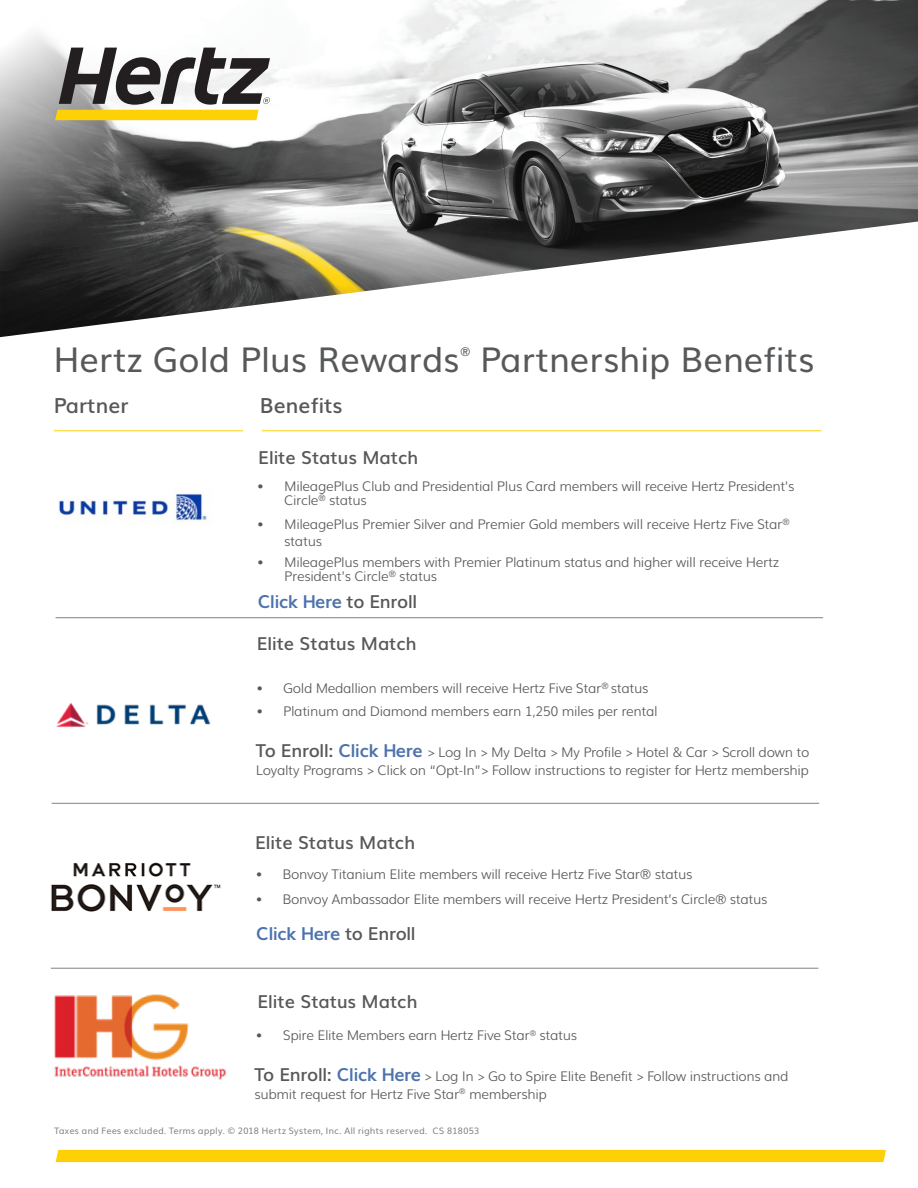
<style>
.page{position:relative;width:918px;height:1188px;background:#fff}
.page>*{position:absolute;margin:0;border:0;box-sizing:border-box;transform-origin:0 0}
.t1{font:34.5px "Ride";color:#57585a}
.t2{font:600 21px "Ride";color:#57585a}
.t3{font:600 18px "Ride";color:#57585a}
.t4{font:700 18px "Ride";letter-spacing:-.01em;color:#4d72ac}
.t5{font:300 13.5px/18px "Ride";letter-spacing:-.02em;color:#57585a}
.t6{font:12.3px "Ride";color:#57585a}
.t7{font:9px "Ride";letter-spacing:.02em;color:#808285}
.s1{font-weight:600;color:#57585a}
.s2{font-weight:600;font-size:18px}
.s3{font-weight:700;font-size:18px;color:#4d72ac}
</style>
<div class="page">
<img style="left:0;top:271px;width:525px;height:66px">
<svg style="left:0;top:0;width:918px;height:271px"></svg>
<div style="left:56px;top:1150px;width:830px;height:12px;background:#fed006"></div>
<svg style="left:55px;top:48px;width:215px;height:72px"></svg>
<hr style="left:54px;top:430px;width:189px;height:1px;background:#fed006">
<hr style="left:262px;top:430px;width:560px;height:1px;background:#fed006">
<hr style="left:56px;top:617px;width:767px;height:1px;background:#808285">
<img style="left:54px;top:994px;width:172px;height:85px">
<img style="left:56px;top:703px;width:155px;height:25px">
<hr style="left:52px;top:803px;width:767px;height:1px;background:#808285">
<img style="left:58px;top:493px;width:149px;height:28px">
<hr style="left:51px;top:968px;width:767px;height:1px;background:#808285">
<img style="left:51px;top:862px;width:170px;height:50px">
<p class="t1" style="left:54px;top:332px;width:408px">Hertz Gold Plus Rewards</p>
<p class="t6" style="left:460px;top:342px;width:12px">®</p>
<p class="t1" style="left:481px;top:332px;width:336px">Partnership Benefits</p>
<p class="t2" style="left:260px;top:389px;width:84px">Benefits</p>
<p class="t2" style="left:54px;top:389px;width:76px">Partner</p>
<p class="t3" style="left:259px;top:443px;width:161px">Elite Status Match</p>
<p class="t5" style="left:285px;top:479px;width:512px;line-height:13.8px;text-indent:-27px">• MileagePlus Club and Presidential Plus Card members will receive Hertz President's<br>Circle<sup>®</sup> status</p>
<p class="t5" style="left:285px;top:515px;width:507px;line-height:16.5px;text-indent:-27px">• MileagePlus Premier Silver and Premier Gold members will receive Hertz Five Star<sup>® </sup>status</p>
<p class="t5" style="left:285px;top:554px;width:496px;line-height:13.8px;text-indent:-27px">• MileagePlus members with Premier Platinum status and higher will receive Hertz<br>President's Circle<sup>®</sup> status</p>
<p class="t4" style="left:258px;top:587px;width:161px">Click Here <span class="s1">to Enroll</span></p>
<p class="t3" style="left:257px;top:628px;width:161px">Elite Status Match</p>
<p class="t5" style="left:257px;top:678px;width:393px">• Gold Medallion members will receive Hertz Five Star<sup>®</sup> status</p>
<p class="t5" style="left:257px;top:701px;width:403px">• Platinum and Diamond members earn 1,250 miles per rental</p>
<p class="t5" style="left:256px;top:742px;width:555px"><span class="s2">To Enroll:</span> <span class="s3">Click Here</span> &gt; Log In &gt; My Delta &gt; My Profile &gt; Hotel &amp; Car &gt; Scroll down to<br>Loyalty Programs &gt; Click on “Opt-In”&gt; Follow instructions to register for Hertz membership</p>
<h3 class="t3" style="left:255px;top:828px;width:161px">Elite Status Match</h3>
<p class="t5" style="left:256px;top:864px;width:438px">• Bonvoy Titanium Elite members will receive Hertz Five Star® status</p>
<p class="t5" style="left:256px;top:889px;width:513px">• Bonvoy Ambassador Elite members will receive Hertz President’s Circle® status</p>
<h3 class="t4" style="left:257px;top:919px;width:161px">Click Here <span class="s1">to Enroll</span></h3>
<p class="t3" style="left:258px;top:986px;width:161px">Elite Status Match</p>
<p class="t5" style="left:256px;top:1025px;width:323px">• Spire Elite Members earn Hertz Five Star<sup>®</sup> status</p>
<p class="t5" style="left:255px;top:1066px;width:536px"><span class="s2">To Enroll:</span> <span class="s3">Click Here</span> &gt; Log In &gt; Go to Spire Elite Benefit &gt; Follow instructions and submit request for Hertz Five Star<sup>®</sup> membership</p>
<p class="t7" style="left:54px;top:1124px;width:427px">Taxes and Fees excluded. Terms apply. © 2018 Hertz System, Inc. All rights reserved. CS 818053</p>
</div>
